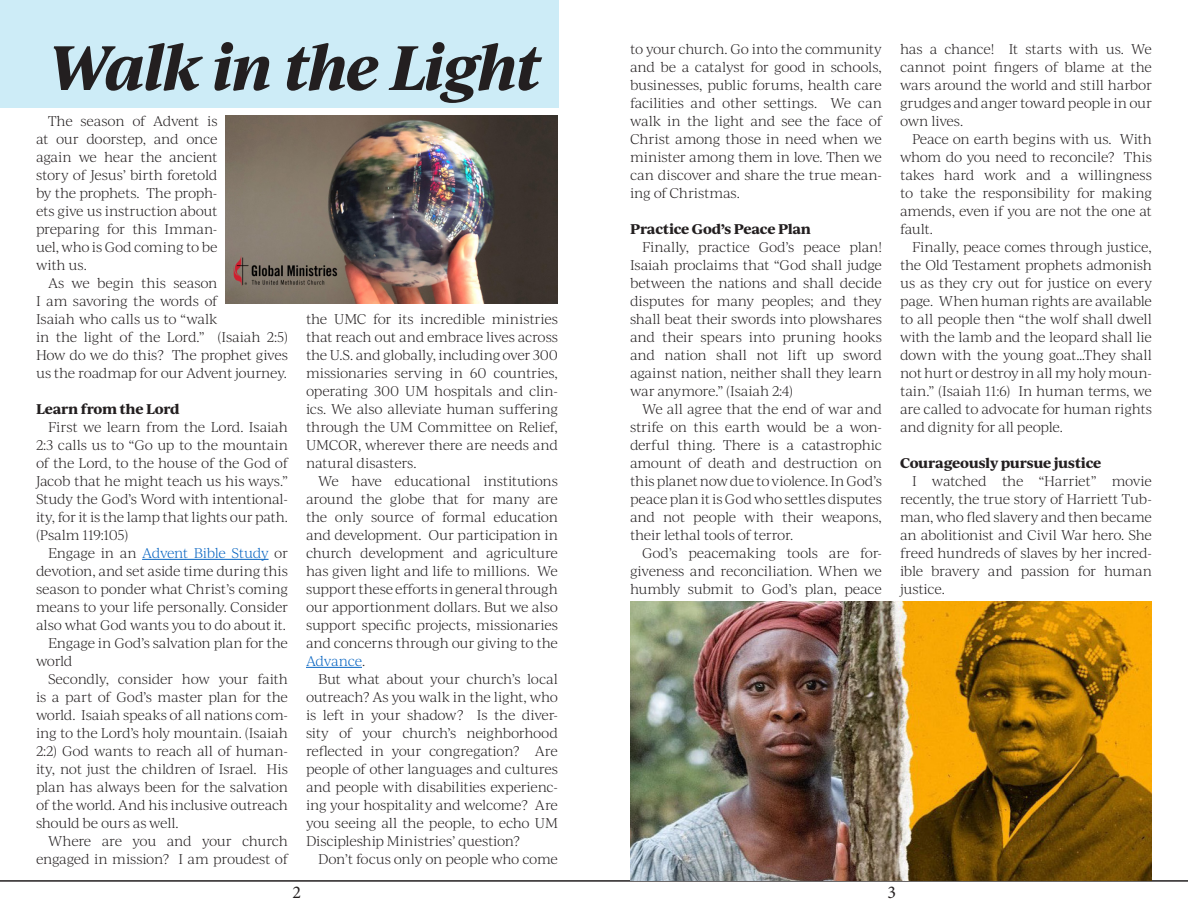
<style>
.page{position:relative;width:1188px;height:918px;background:#fff}
.page>*{position:absolute;margin:0;border:0;box-sizing:border-box;transform-origin:0 0}
.TEXT{font:italic 700 60px "Ivy Journal";letter-spacing:-.05em;color:#231f20}
.t1{font:18px "Minion Pro";color:#231f20}
.TEXT-2{font:300 13.5px/18px "Ivy Journal";letter-spacing:-.02em;color:#231f20;text-align:justify}
.SUBHEAD{font:700 13.5px "Ivy Journal";letter-spacing:-.015em;color:#231f20}
.s1{color:#0563c1}
</style>
<div class="page">
<hr style="left:142px;top:559px;width:127px;height:1px;background:#0563c1">
<hr style="left:306px;top:667px;width:56px;height:1px;background:#0563c1">
<div style="left:36px;top:0;width:523px;height:108px;background:#cdecf7"></div>
<hr style="left:0;top:880px;width:1188px;height:2px;background:#231f20">
<img style="left:630px;top:601px;width:522px;height:279px">
<img style="left:225px;top:116px;width:333px;height:187px">
<div style="left:0;top:0;width:44px;height:108px;background:#cdecf7"></div>
<p class="TEXT" style="left:48px;top:22px;width:496px">Walk in the Light</p>
<p class="TEXT-2" style="left:36px;top:111px;width:183px;text-indent:12px">The season of Advent is at our doorstep, and once again we hear the ancient story of Jesus’ birth foretold by the prophets. The proph&shy;ets give us instruction about preparing for this Imman&shy;uel, who is God coming to be with us.</p>
<p class="TEXT-2" style="left:36px;top:273px;width:254px;text-align:left;text-indent:12px">As we begin this season<br>I am savoring the words of<br>Isaiah who calls us to “walk<br>in the light of the Lord.” (Isaiah 2:5)<br>How do we do this? The prophet gives us the roadmap for our Advent journey.</p>
<p class="SUBHEAD" style="left:36px;top:399px;width:145px">Learn from the Lord</p>
<p class="TEXT-2" style="left:36px;top:417px;width:254px;text-indent:12px">First we learn from the Lord. Isaiah 2:3 calls us to “Go up to the mountain of the Lord, to the house of the God of Jacob that he might teach us his ways.” Study the God’s Word with intentional&shy;ity, for it is the lamp that lights our path. (Psalm 119:105)</p>
<p class="TEXT-2" style="left:36px;top:543px;width:254px;text-indent:12px">Engage in an <span class="s1">Advent Bible Study</span> or devotion, and set aside time during this season to ponder what Christ’s coming means to your life personally. Consider also what God wants you to do about it.</p>
<p class="TEXT-2" style="left:36px;top:633px;width:253px;text-indent:12px">Engage in God’s salvation plan for the world</p>
<p class="TEXT-2" style="left:36px;top:669px;width:254px;text-indent:12px">Secondly, consider how your faith is a part of God’s master plan for the world. Isaiah speaks of all nations com&shy;ing to the Lord’s holy mountain. (Isaiah 2:2) God wants to reach all of human&shy;ity, not just the children of Israel. His plan has always been for the salvation of the world. And his inclusive outreach should be ours as well.</p>
<p class="TEXT-2" style="left:36px;top:831px;width:254px;text-align:right">Where are you and your church engaged in mission? I am proudest of</p>
<p class="TEXT-2" style="left:306px;top:309px;width:254px">the UMC for its incredible ministries that reach out and embrace lives across the U.S. and globally, including over 300 missionaries serving in 60 countries, operating 300 UM hospitals and clin&shy;ics. We also alleviate human suffering through the UM Committee on Relief, UMCOR, wherever there are needs and natural disasters.</p>
<p class="TEXT-2" style="left:306px;top:471px;width:254px;text-indent:12px">We have educational institutions around the globe that for many are the only source of formal education and development. Our participation in church development and agriculture has given light and life to millions. We support these efforts in general through our apportionment dollars. But we also support specific projects, missionaries and concerns through our giving to the <span class="s1">Advance</span>.</p>
<p class="TEXT-2" style="left:306px;top:669px;width:254px;text-indent:12px">But what about your church’s local outreach? As you walk in the light, who is left in your shadow? Is the diver&shy;sity of your church’s neighborhood reflected in your congregation? Are people of other languages and cultures and people with disabilities experienc&shy;ing your hospitality and welcome? Are you seeing all the people, to echo UM Discipleship Ministries’ question?</p>
<p class="TEXT-2" style="left:318px;top:849px;width:241px">Don’t focus only on people who come</p>
<p class="t1" style="left:292px;top:880px;width:10px">2</p>
<p class="TEXT-2" style="left:630px;top:39px;width:254px">to your church. Go into the community and be a catalyst for good in schools, businesses, public forums, health care facilities and other settings. We can walk in the light and see the face of Christ among those in need when we minister among them in love. Then we can discover and share the true mean&shy;ing of Christmas.</p>
<p class="SUBHEAD" style="left:630px;top:219px;width:183px">Practice God’s Peace Plan</p>
<p class="TEXT-2" style="left:630px;top:237px;width:254px;text-indent:12px">Finally, practice God’s peace plan!<br>Isaiah proclaims that “God shall judge between the nations and shall decide disputes for many peoples; and they shall beat their swords into plowshares and their spears into pruning hooks and nation shall not lift up sword against nation, neither shall they learn war anymore.” (Isaiah 2:4)</p>
<p class="TEXT-2" style="left:630px;top:399px;width:254px;text-indent:12px">We all agree that the end of war and strife on this earth would be a won&shy;derful thing. There is a catastrophic amount of death and destruction on this planet now due to violence. In God’s peace plan it is God who settles disputes and not people with their weapons, their lethal tools of terror.</p>
<p class="TEXT-2" style="left:630px;top:543px;width:254px;text-indent:12px">God’s peacemaking tools are for&shy;giveness and reconciliation. When we humbly submit to God’s plan, peace</p>
<p class="TEXT-2" style="left:900px;top:39px;width:254px">has a chance! It starts with us. We cannot point fingers of blame at the wars around the world and still harbor grudges and anger toward people in our own lives.</p>
<p class="TEXT-2" style="left:900px;top:129px;width:254px;text-indent:12px">Peace on earth begins with us. With whom do you need to reconcile? This takes hard work and a willingness to take the responsibility for making amends, even if you are not the one at fault.</p>
<p class="TEXT-2" style="left:900px;top:237px;width:254px;text-indent:12px">Finally, peace comes through justice, the Old Testament prophets admonish us as they cry out for justice on every page. When human rights are available to all people then “the wolf shall dwell with the lamb and the leopard shall lie down with the young goat…They shall not hurt or destroy in all my holy moun&shy;tain.” (Isaiah 11:6) In human terms, we are called to advocate for human rights and dignity for all people.</p>
<p class="SUBHEAD" style="left:900px;top:453px;width:203px">Courageously pursue justice</p>
<p class="TEXT-2" style="left:900px;top:471px;width:254px;text-indent:12px">I watched the “Harriet” movie recently, the true story of Harriett Tub&shy;man, who fled slavery and then became an abolitionist and Civil War hero. She freed hundreds of slaves by her incred&shy;ible bravery and passion for human justice.</p>
<p class="t1" style="left:888px;top:880px;width:10px">3</p>
</div>
